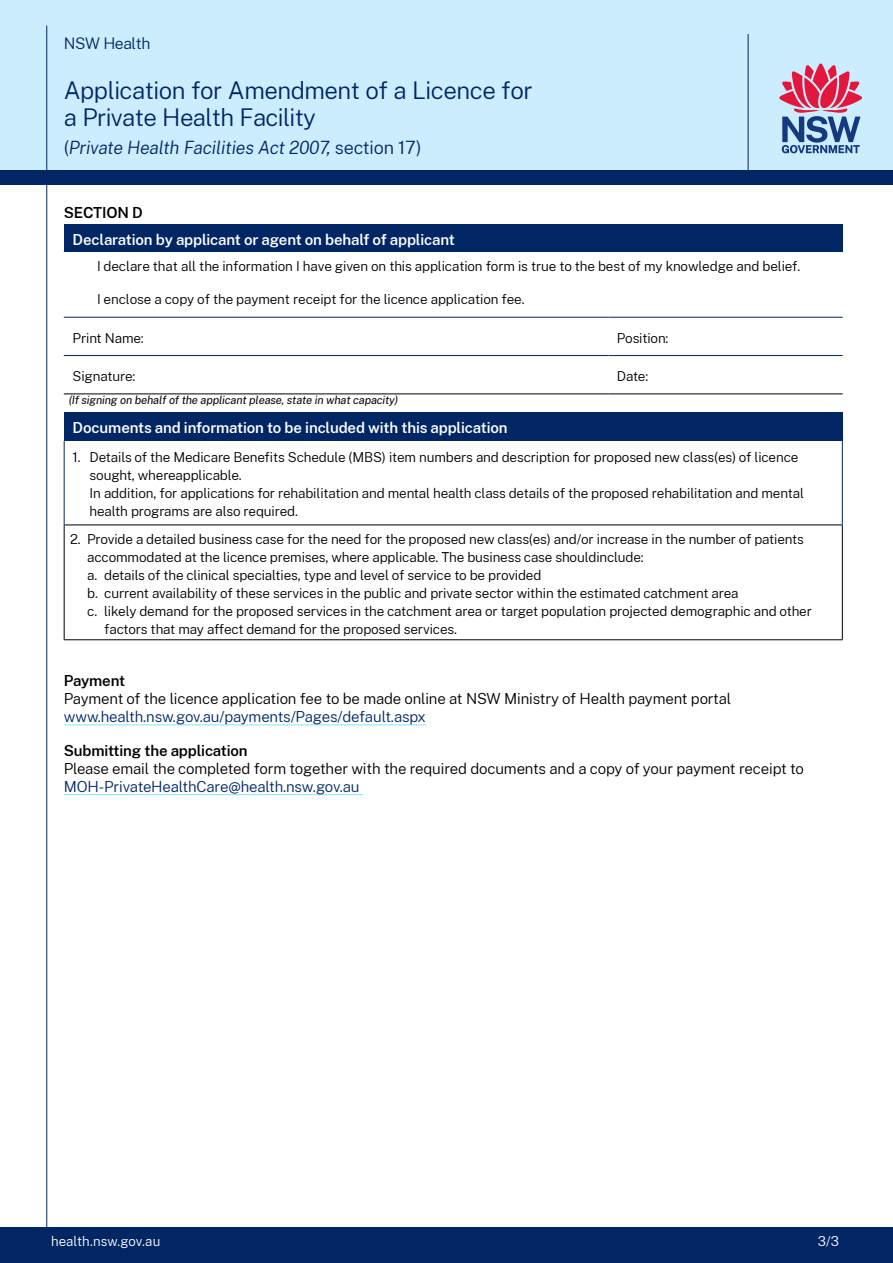
<style>
.page{position:relative;width:893px;height:1263px;background:#fff}
.page>*{position:absolute;margin:0;border:0;box-sizing:border-box;transform-origin:0 0}
.t1{font:300 24px/27px "Public Sans";letter-spacing:-.02em;color:#002664}
.t2{font:italic 300 18px "Public Sans";letter-spacing:-.015em;color:#002664}
.t3{font:300 15.75px "Public Sans";letter-spacing:-.03em;color:#002664}
.t4{font:300 15px "Public Sans";letter-spacing:-.01em;color:#000}
.t5{font:600 15px "Public Sans";letter-spacing:-.01em;color:#fff}
.t6{font:300 15px "Public Sans";letter-spacing:-.01em;color:#002664}
.t7{font:600 15px "Public Sans";letter-spacing:-.01em;color:#000}
.t8{font:300 13.5px/18px "Public Sans";letter-spacing:-.01em;color:#000}
.t9{font:300 13.5px "Public Sans";letter-spacing:.005em;color:#fff}
.t10{font:italic 11.25px "Public Sans";letter-spacing:-.015em;color:#000}
.s1{font-style:normal}
.s2{font-style:inherit}
</style>
<div class="page">
<div style="left:0;top:1227px;width:893px;height:36px;background:#002664"></div>
<div style="left:0;top:0;width:893px;height:170px;background:#cbedfd"></div>
<div style="left:0;top:170px;width:893px;height:15px;background:#002664"></div>
<hr style="left:46px;top:26px;width:1px;height:1203px;background:#002664">
<hr style="left:748px;top:34px;width:1px;height:140px;background:#002664">
<svg style="left:779px;top:64px;width:83px;height:89px"></svg>
<hr style="left:64px;top:725px;width:362px;height:1px;background:#8ce0ff">
<hr style="left:64px;top:794px;width:299px;height:1px;background:#8ce0ff">
<div style="left:64px;top:224px;width:778px;height:27px;background:#002664"></div>
<hr style="left:64px;top:317px;width:544px;height:1px;background:#002664">
<hr style="left:608px;top:317px;width:235px;height:1px;background:#002664">
<hr style="left:64px;top:355px;width:544px;height:1px;background:#002664">
<hr style="left:608px;top:355px;width:235px;height:1px;background:#002664">
<hr style="left:64px;top:393px;width:544px;height:1px;background:#000">
<hr style="left:608px;top:393px;width:235px;height:1px;background:#000">
<hr style="left:64px;top:251px;width:544px;height:1px;background:#002664">
<hr style="left:608px;top:251px;width:235px;height:1px;background:#002664">
<div style="left:64px;top:413px;width:778px;height:28px;background:#002664"></div>
<hr style="left:64px;top:524px;width:779px;height:1px;background:#000">
<hr style="left:64px;top:525px;width:1px;height:114px;background:#000">
<hr style="left:842px;top:525px;width:1px;height:114px;background:#000">
<hr style="left:64px;top:639px;width:779px;height:1px;background:#000">
<hr style="left:64px;top:441px;width:1px;height:83px;background:#002664">
<hr style="left:842px;top:441px;width:1px;height:83px;background:#002664">
<p class="t3" style="left:64px;top:32px;width:88px">NSW Health</p>
<h1 class="t1" style="left:64px;top:76px;width:470px">Application for Amendment of a Licence for a Private Health Facility</h1>
<h2 class="t2" style="left:64px;top:136px;width:359px"><span class="s1">(</span>Private Health Facilities Act 2007, <span class="s1">section 17)</span></h2>
<p class="t7" style="left:64px;top:202px;width:81px">SECTION D</p>
<p class="t5" style="left:73px;top:229px;width:384px">Declaration by applicant or agent on behalf of applicant</p>
<p class="t8" style="left:97px;top:257px;width:705px">I declare that all the information I have given on this application form is true to the best of my knowledge and belief.</p>
<p class="t8" style="left:97px;top:290px;width:429px">I enclose a copy of the payment receipt for the licence application fee.</p>
<p class="t8" style="left:73px;top:328px;width:73px">Print Name:</p>
<p class="t8" style="left:617px;top:328px;width:53px">Position:</p>
<p class="t8" style="left:73px;top:367px;width:64px">Signature:</p>
<p class="t8" style="left:617px;top:367px;width:33px">Date:</p>
<p class="t5" style="left:73px;top:417px;width:436px">Documents and information to be included with this application</p>
<p class="t8" style="left:90px;top:448px;width:716px;text-indent:-17px">1. Details of the Medicare Benefits Schedule (MBS) item numbers and description for proposed new class(es) of licence sought, whereapplicable.<br>In addition, for applications for rehabilitation and mental health class details of the proposed rehabilitation and mental health programs are also required.</p>
<p class="t8" style="left:70px;top:529px;width:735px">2. Provide a detailed business case for the need for the proposed new class(es) and/or increase in the number of patients</p>
<p class="t8" style="left:87px;top:547px;width:558px">accommodated at the licence premises, where applicable. The business case shouldinclude:</p>
<p class="t8" style="left:87px;top:565px;width:456px">a. details of the clinical specialties, type and level of service to be provided</p>
<p class="t8" style="left:87px;top:583px;width:653px">b. current availability of these services in the public and private sector within the estimated catchment area</p>
<p class="t8" style="left:87px;top:601px;width:726px">c. likely demand for the proposed services in the catchment area or target population projected demographic and other</p>
<p class="t8" style="left:104px;top:619px;width:354px">factors that may affect demand for the proposed services.</p>
<p class="t7" style="left:64px;top:670px;width:63px">Payment</p>
<p class="t4" style="left:64px;top:688px;width:669px">Payment of the licence application fee to be made online at NSW Ministry of Health payment portal</p>
<p class="t6" style="left:64px;top:706px;width:364px">www.health.nsw.gov.au/payments/Pages/default.aspx</p>
<p class="t7" style="left:64px;top:739px;width:185px">Submitting the application</p>
<p class="t4" style="left:64px;top:758px;width:742px">Please email the completed form together with the required documents and a copy of your payment receipt to</p>
<p class="t6" style="left:64px;top:776px;width:297px">MOH-PrivateHealthCare@health.nsw.gov.au</p>
<p class="t10" style="left:69px;top:392px;width:331px">(If signing on behalf of the applicant please<span class="s2">,</span> state in what capacity)</p>
<p class="t9" style="left:51px;top:1232px;width:111px">health.nsw.gov.au</p>
<p class="t9" style="left:818px;top:1232px;width:23px">3/3</p>
</div>
